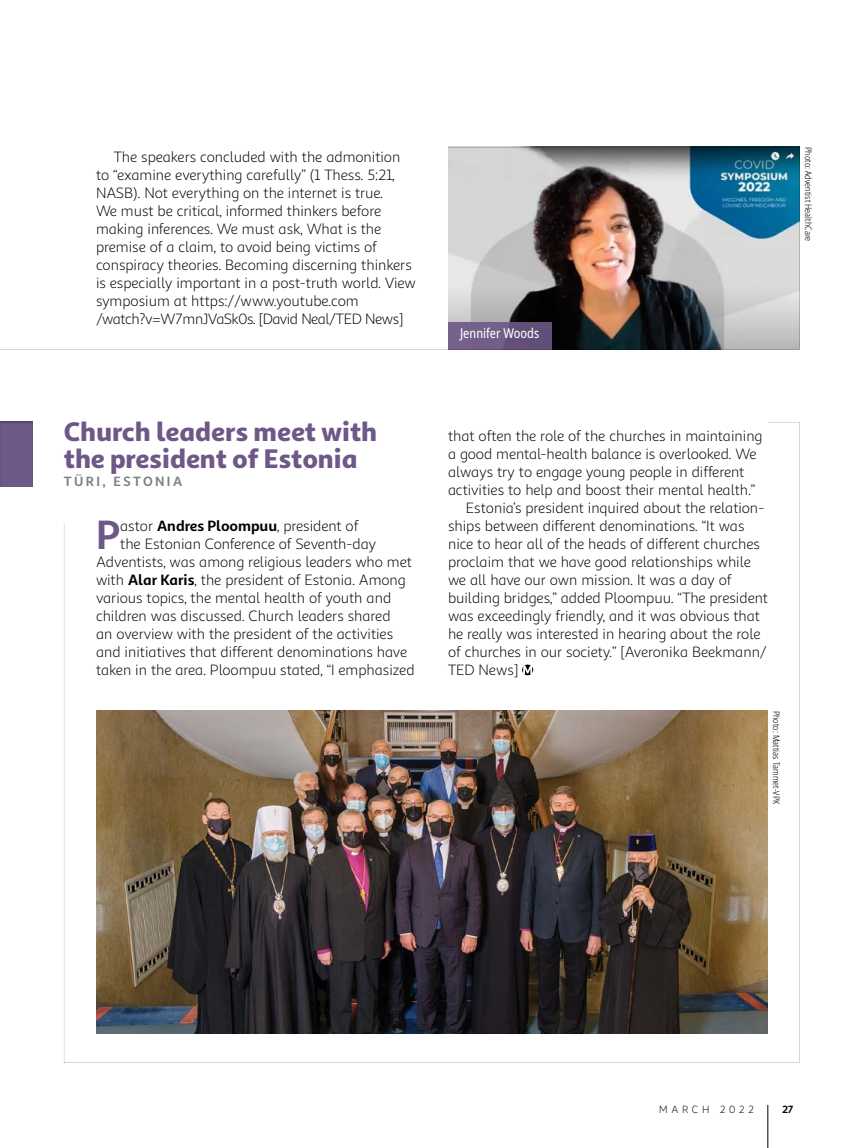
<style>
.page{position:relative;width:864px;height:1148px;background:#fff}
.page>*{position:absolute;margin:0;border:0;box-sizing:border-box;transform-origin:0 0}
.t1{font:700 41.1px "Sana Sans Alt";color:#6e5887}
.t2{font:900 27px/27px "Sana Sans Alt";color:#6e5887}
.t3{font:15px/18px "Sana Sans Alt";letter-spacing:-.005em;color:#000}
.t4{font:condensed 13.5px "Noto Sans";color:#fff}
.t5{font:700 13.5px "Sana Sans Alt";letter-spacing:.175em;color:#808285}
.t6{font:10.5px "Sana Sans Alt";letter-spacing:.35em;color:#000}
.t7{font:700 10.5px "Sana Sans Alt";color:#000}
.t8{font:300 condensed 9px "Noto Sans";letter-spacing:.01em;color:#000}
.s1{font-weight:700}
</style>
<div class="page">
<hr style="left:768px;top:1104px;width:1px;height:44px;background:#000">
<div style="left:0;top:411px;width:47px;height:77px;background:#000;opacity:.2"></div>
<div style="left:0;top:136px;width:812px;height:214px;background:#000;opacity:.1"></div>
<img style="left:96px;top:710px;width:672px;height:323px">
<p class="t3" style="left:96px;top:148px;width:321px;text-indent:18px">The speakers concluded with the admonition to “examine everything carefully” (1 Thess. 5:21, NASB). Not everything on the internet is true.<br>We must be critical, informed thinkers before making inferences. We must ask, What is the premise of a claim, to avoid being victims of conspiracy theories. Becoming discerning thinkers is especially important in a post-truth world. View symposium at https://www.youtube.com /watch?v=W7mnJVaSk0s. [David Neal/TED News]</p>
<h2 class="t2" style="left:64px;top:418px;width:315px">Church leaders meet with the president of Estonia</h2>
<p class="t5" style="left:64px;top:473px;width:120px">TÜRI, ESTONIA</p>
<h1 class="t1" style="left:96px;top:509px;width:26px">P</h1>
<p class="t3" style="left:120px;top:517px;width:240px">astor <span class="s1">Andres Ploompuu</span>, president of</p>
<p class="t3" style="left:120px;top:535px;width:258px">the Estonian Conference of Seventh-day</p>
<p class="t3" style="left:96px;top:553px;width:318px">Adventists, was among religious leaders who met</p>
<p class="t3" style="left:96px;top:571px;width:311px">with <span class="s1">Alar Karis</span>, the president of Estonia. Among</p>
<p class="t3" style="left:96px;top:589px;width:297px">various topics, the mental health of youth and</p>
<p class="t3" style="left:96px;top:607px;width:296px">children was discussed. Church leaders shared</p>
<p class="t3" style="left:96px;top:625px;width:299px">an overview with the president of the activities</p>
<p class="t3" style="left:96px;top:643px;width:313px">and initiatives that different denominations have</p>
<p class="t3" style="left:96px;top:661px;width:320px">taken in the area. Ploompuu stated, “I emphasized</p>
<p class="t4" style="left:460px;top:324px;width:81px">Jennifer Woods</p>
<p class="t8" style="left:815px;top:147px;width:96px;rotate:90deg">Photo: Adventist HealthCare</p>
<p class="t3" style="left:448px;top:427px;width:316px">that often the role of the churches in maintaining</p>
<p class="t3" style="left:448px;top:445px;width:310px">a good mental-health balance is overlooked. We</p>
<p class="t3" style="left:448px;top:463px;width:298px">always try to engage young people in different</p>
<p class="t3" style="left:448px;top:481px;width:309px">activities to help and boost their mental health.”</p>
<p class="t3" style="left:466px;top:499px;width:300px">Estonia’s president inquired about the relation-</p>
<p class="t3" style="left:448px;top:517px;width:298px">ships between different denominations. “It was</p>
<p class="t3" style="left:448px;top:535px;width:313px">nice to hear all of the heads of different churches</p>
<p class="t3" style="left:448px;top:553px;width:304px">proclaim that we have good relationships while</p>
<p class="t3" style="left:448px;top:571px;width:285px">we all have our own mission. It was a day of</p>
<p class="t3" style="left:448px;top:589px;width:321px">building bridges,” added Ploompuu. “The president</p>
<p class="t3" style="left:448px;top:607px;width:314px">was exceedingly friendly, and it was obvious that</p>
<p class="t3" style="left:448px;top:625px;width:314px">he really was interested in hearing about the role</p>
<p class="t3" style="left:448px;top:643px;width:320px">of churches in our society.” [Averonika Beekmann/</p>
<p class="t3" style="left:448px;top:661px;width:72px">TED News]</p>
<p class="t8" style="left:783px;top:710px;width:95px;rotate:90deg">Photo: Mattias Tammet-VPK</p>
<p class="t6" style="left:659px;top:1102px;width:96px">MARCH 2022</p>
<p class="t7" style="left:782px;top:1102px;width:13px">27</p>
</div>
